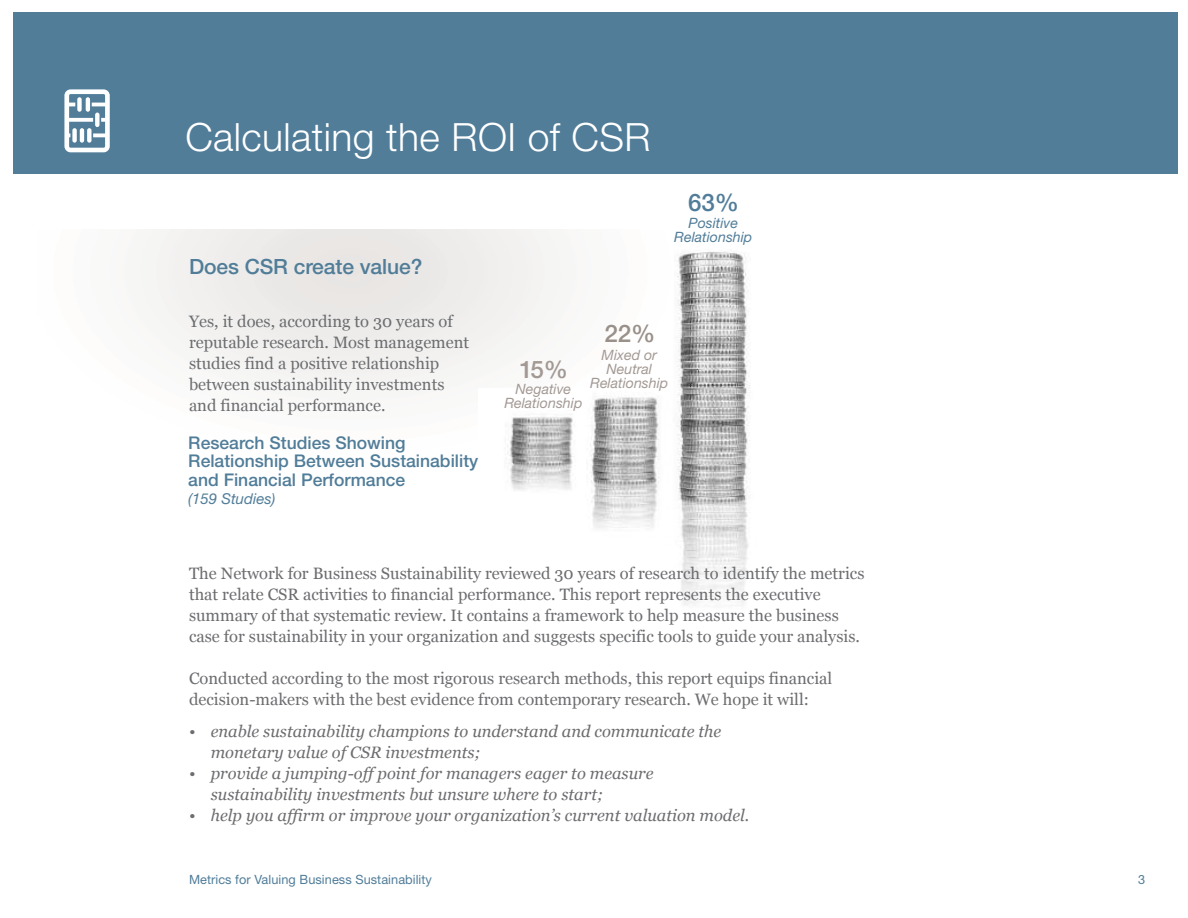
<style>
.page{position:relative;width:1188px;height:918px;background:#fff}
.page>*{position:absolute;margin:0;border:0;box-sizing:border-box;transform-origin:0 0}
.t1{font:300 39px "Helvetica Neue";letter-spacing:.01em;color:#fff}
.t2{font:500 24.15px "Helvetica Neue";color:#999089}
.t3{font:500 24.15px "Helvetica Neue";color:#a39994}
.t4{font:500 24.15px "Helvetica Neue";color:#517d99}
.t5{font:500 21px "Helvetica Neue";letter-spacing:-.005em;color:#517d99}
.t6{font:500 17.55px/18.3px "Helvetica Neue";color:#517d99}
.t7{font:16.5px/21px "Georgia";color:#6c6d70}
.t8{font:italic 16.5px/21px "Georgia";color:#6c6d70}
.t9{font:italic 15px "Helvetica Neue";color:#517d99}
.t10{font:italic 14.25px/14.2px "Helvetica Neue";color:#a39994;text-align:center}
.t11{font:italic 14.25px/14.2px "Helvetica Neue";color:#517d99;text-align:center}
.t12{font:12.75px "Helvetica Neue";letter-spacing:.005em;color:#517d99}
</style>
<div class="page">
<div style="left:14px;top:12px;width:1164px;height:162px;background:#517d99"></div>
<img style="left:478px;top:235px;width:273px;height:370px">
<svg style="left:64px;top:89px;width:46px;height:63px"></svg>
<h1 class="t1" style="left:185px;top:123px;width:467px">Calculating the ROI of CSR</h1>
<p class="t5" style="left:189px;top:259px;width:235px">Does CSR create value?</p>
<h2 class="t4" style="left:688px;top:193px;width:53px">63%</h2>
<p class="t11" style="left:674px;top:217px;width:80px">Positive<br>Relationship</p>
<p class="t7" style="left:189px;top:311px;width:282px">Yes, it does, according to 30 years of reputable research. Most management studies find a positive relationship between sustainability investments and financial performance.</p>
<p class="t6" style="left:188px;top:435px;width:291px">Research Studies Showing<br>Relationship Between Sustainability and Financial Performance</p>
<p class="t9" style="left:188px;top:493px;width:89px">(159 Studies)</p>
<h2 class="t2" style="left:604px;top:325px;width:53px">22%</h2>
<h2 class="t3" style="left:519px;top:361px;width:50px">15%</h2>
<p class="t10" style="left:590px;top:349px;width:80px">Mixed or<br>Neutral<br>Relationship</p>
<p class="t10" style="left:504px;top:383px;width:80px">Negative<br>Relationship</p>
<p class="t7" style="left:189px;top:563px;width:677px">The Network for Business Sustainability reviewed 30 years of research to identify the metrics that relate CSR activities to financial performance. This report represents the executive summary of that systematic review. It contains a framework to help measure the business case for sustainability in your organization and suggests specific tools to guide your analysis.</p>
<p class="t7" style="left:189px;top:668px;width:645px">Conducted according to the most rigorous research methods, this report equips financial decision-makers with the best evidence from contemporary research. We hope it will:</p>
<p class="t8" style="left:211px;top:721px;width:512px;text-indent:-22px">• enable sustainability champions to understand and communicate the monetary value of CSR investments;</p>
<p class="t8" style="left:211px;top:763px;width:444px;text-indent:-22px">• provide a jumping-off point for managers eager to measure sustainability investments but unsure where to start;</p>
<p class="t8" style="left:189px;top:805px;width:562px">• help you affirm or improve your organization’s current valuation model.</p>
<p class="t12" style="left:189px;top:874px;width:245px">Metrics for Valuing Business Sustainability</p>
<p class="t12" style="left:1138px;top:874px;width:9px">3</p>
</div>
